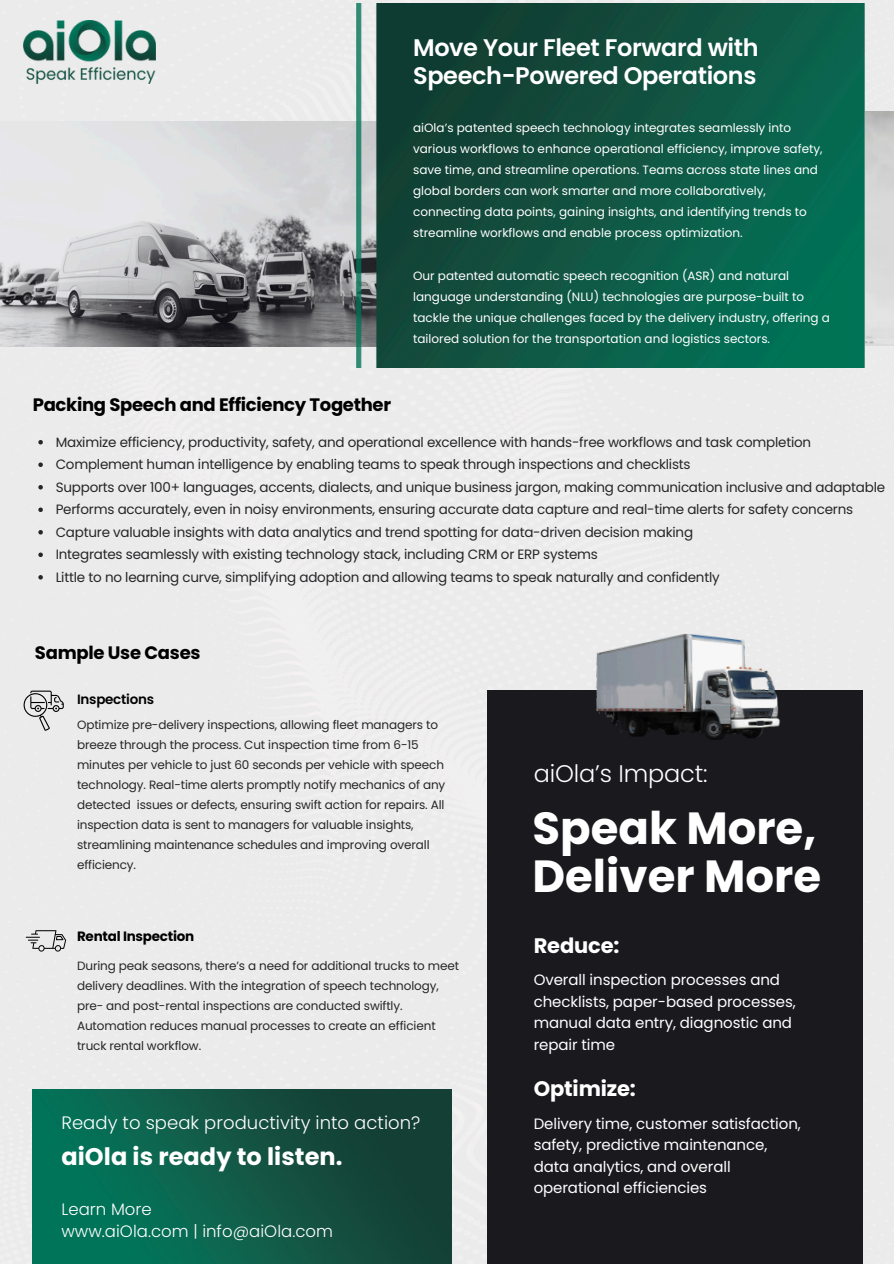
<style>
.page{position:relative;width:894px;height:1264px;background:#fff}
.page>*{position:absolute;margin:0;border:0;box-sizing:border-box;transform-origin:0 0}
.t1{font:700 45px/47.2px "Poppins";color:#fff}
.t2{font:600 24px/28.2px "Poppins";letter-spacing:-.015em;color:#fff}
.t3{font:700 24px "Poppins";letter-spacing:.005em;color:#fff}
.t4{font:300 24px "Poppins";letter-spacing:-.005em;color:#fff}
.t5{font:700 21px "Poppins";letter-spacing:-.005em;color:#fff}
.t6{font:700 18px "Poppins";letter-spacing:-.015em;color:#000}
.t7{font:300 18px "Poppins";letter-spacing:.005em;color:#fff}
.t8{font:300 16.5px/22.5px "Poppins";letter-spacing:.005em;color:#fff}
.t9{font:15px/21.3px "Poppins";letter-spacing:-.005em;color:#fff}
.t10{font:13.5px/22.5px "Poppins";letter-spacing:-.015em;color:#262628}
.t11{font:700 13.5px "Poppins";letter-spacing:-.02em;color:#000}
.t12{font:600 13.5px "Poppins";letter-spacing:-.02em;color:#000}
.t13{font:12px/20px "Poppins";letter-spacing:-.01em;color:#262628}
.t14{font:12px/21px "Poppins";color:#fff}
</style>
<div class="page">
<div style="left:0;top:0;width:893px;height:1263px;background:#ebebeb"></div>
<img style="left:23px;top:21px;width:132px;height:63px">
<div style="left:487px;top:690px;width:375px;height:573px;background:#19191e"></div>
<svg style="left:38px;top:440px;width:5px;height:4px"></svg>
<svg style="left:38px;top:462px;width:5px;height:5px"></svg>
<svg style="left:38px;top:485px;width:5px;height:4px"></svg>
<svg style="left:38px;top:507px;width:5px;height:5px"></svg>
<svg style="left:38px;top:530px;width:5px;height:4px"></svg>
<svg style="left:38px;top:552px;width:5px;height:5px"></svg>
<svg style="left:38px;top:575px;width:5px;height:4px"></svg>
<img style="left:573px;top:607px;width:235px;height:160px">
<img style="left:33px;top:1089px;width:418px;height:174px">
<img style="left:864px;top:112px;width:29px;height:234px">
<svg style="left:24px;top:690px;width:40px;height:40px;background:#c1c1c1"></svg>
<svg style="left:26px;top:930px;width:40px;height:21px"></svg>
<img style="left:0;top:122px;width:356px;height:225px">
<img style="left:356px;top:3px;width:508px;height:365px">
<h3 class="t6" style="left:33px;top:394px;width:360px">Packing Speech and Efficiency Together</h3>
<h2 class="t2" style="left:413px;top:34px;width:347px">Move Your Fleet Forward with<br>Speech-Powered Operations</h2>
<p class="t14" style="left:413px;top:118px;width:411px">aiOla’s patented speech technology integrates seamlessly into various workflows to enhance operational efficiency, improve safety, save time, and streamline operations. Teams across state lines and global borders can work smarter and more collaboratively, connecting data points, gaining insights, and identifying trends to streamline workflows and enable process optimization.</p>
<p class="t14" style="left:413px;top:265px;width:418px">Our patented automatic speech recognition (ASR) and natural language understanding (NLU) technologies are purpose-built to tackle the unique challenges faced by the delivery industry, offering a tailored solution for the transportation and logistics sectors.</p>
<p class="t10" style="left:56px;top:431px;width:830px">Maximize efficiency, productivity, safety, and operational excellence with hands-free workflows and task completion Complement human intelligence by enabling teams to speak through inspections and checklists<br>Supports over 100+ languages, accents, dialects, and unique business jargon, making communication inclusive and adaptable Performs accurately, even in noisy environments, ensuring accurate data capture and real-time alerts for safety concerns Capture valuable insights with data analytics and trend spotting for data-driven decision making<br>Integrates seamlessly with existing technology stack, including CRM or ERP systems<br>Little to no learning curve, simplifying adoption and allowing teams to speak naturally and confidently</p>
<h3 class="t6" style="left:35px;top:642px;width:167px">Sample Use Cases</h3>
<p class="t12" style="left:77px;top:691px;width:78px">Inspections</p>
<p class="t13" style="left:77px;top:715px;width:369px">Optimize pre-delivery inspections, allowing fleet managers to breeze through the process. Cut inspection time from 6-15 minutes per vehicle to just 60 seconds per vehicle with speech technology. Real-time alerts promptly notify mechanics of any detected issues or defects, ensuring swift action for repairs. All inspection data is sent to managers for valuable insights, streamlining maintenance schedules and improving overall efficiency.</p>
<p class="t11" style="left:77px;top:928px;width:119px">Rental Inspection</p>
<p class="t13" style="left:77px;top:956px;width:383px">During peak seasons, there’s a need for additional trucks to meet delivery deadlines. With the integration of speech technology, pre- and post-rental inspections are conducted swiftly.<br>Automation reduces manual processes to create an efficient truck rental workflow.</p>
<h3 class="t7" style="left:61px;top:1112px;width:360px">Ready to speak productivity into action?</h3>
<h2 class="t3" style="left:61px;top:1142px;width:282px">aiOla is ready to listen.</h2>
<p class="t8" style="left:61px;top:1197px;width:273px">Learn More<br>www.aiOla.com | info@aiOla.com</p>
<h2 class="t4" style="left:533px;top:759px;width:175px">aiOla’s Impact:</h2>
<h1 class="t1" style="left:532px;top:805px;width:290px">Speak More,<br>Deliver More</h1>
<h3 class="t5" style="left:533px;top:933px;width:87px">Reduce:</h3>
<p class="t9" style="left:533px;top:969px;width:263px">Overall inspection processes and checklists, paper-based processes, manual data entry, diagnostic and repair time</p>
<h3 class="t5" style="left:533px;top:1076px;width:104px">Optimize:</h3>
<p class="t9" style="left:533px;top:1113px;width:268px">Delivery time, customer satisfaction, safety, predictive maintenance, data analytics, and overall operational efficiencies</p>
</div>
